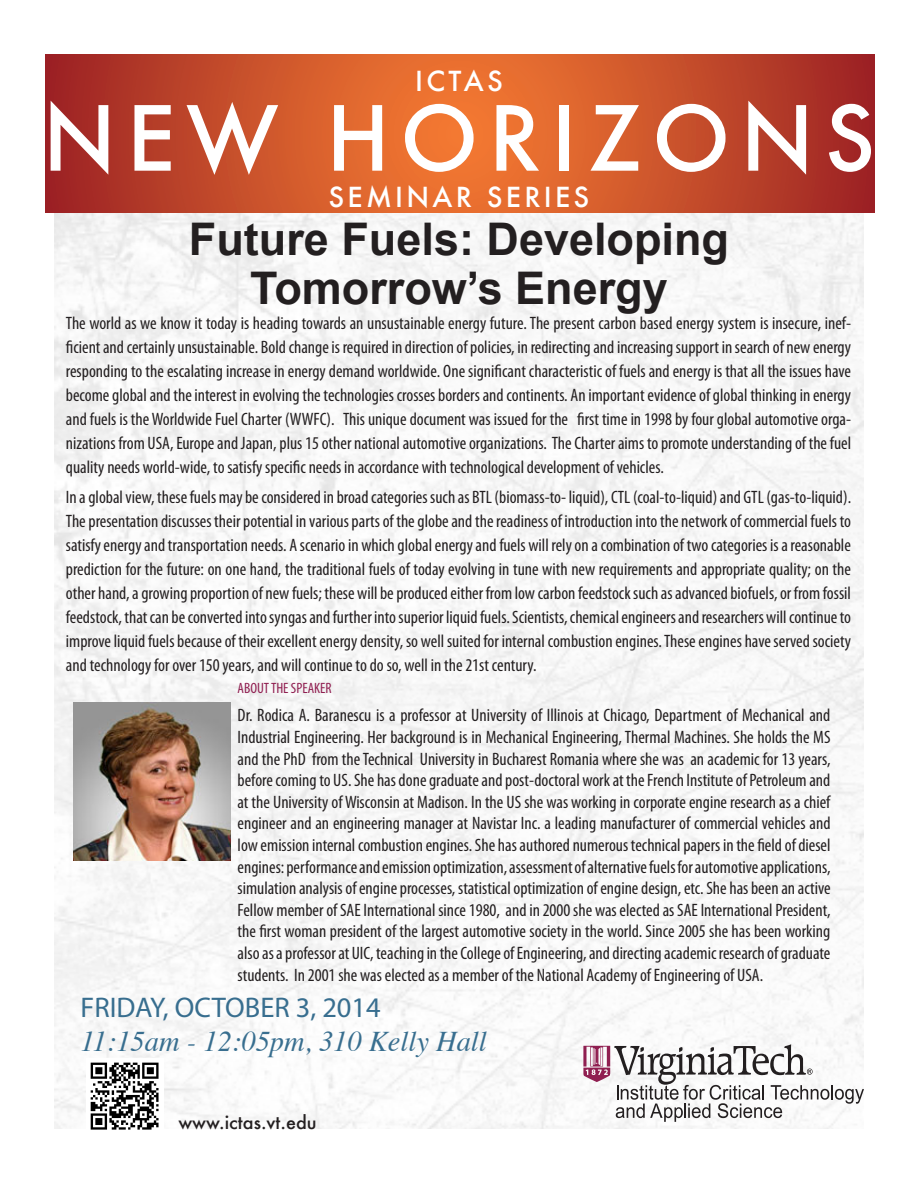
<style>
.page{position:relative;width:918px;height:1188px;background:#fff}
.page>*{position:absolute;margin:0;border:0;box-sizing:border-box;transform-origin:0 0}
.t1{font:500 87px "Futura";letter-spacing:.12em;color:#fff}
.t2{font:700 45px "Arial";color:#231f20}
.t3{font:italic 28.5px "Times";color:#386e8f}
.t4{font:28.5px "Myriad Pro";color:#386e8f}
.t5{font:500 27px "Futura";letter-spacing:.12em;color:#fff}
.t6{font:condensed 18px/24px "Myriad Pro";color:#231f20;text-align:justify}
.t7{font:500 18px "Futura";color:#231f20}
.t8{font:condensed 15px "Myriad Pro";color:#901f51}
</style>
<div class="page">
<svg style="left:583px;top:1044px;width:281px;height:78px"></svg>
<img style="left:90px;top:1062px;width:69px;height:68px">
<svg style="left:45px;top:54px;width:830px;height:159px;background:#c9502b"></svg>
<img style="left:73px;top:703px;width:158px;height:158px">
<p class="t5" style="left:415px;top:63px;width:89px">ICTAS</p>
<p class="t1" style="left:43px;top:79px;width:834px">NEW HORIZONS</p>
<p class="t5" style="left:329px;top:178px;width:262px">SEMINAR SERIES</p>
<p class="t2" style="left:189px;top:209px;width:542px">Future Fuels: Developing</p>
<p class="t2" style="left:250px;top:259px;width:419px">Tomorrow’s Energy</p>
<p class="t6" style="left:66px;top:310px;width:787px">The world as we know it today is heading towards an unsustainable energy future. The present carbon based energy system is insecure, inef&shy;ficient and certainly unsustainable. Bold change is required in direction of policies, in redirecting and increasing support in search of new energy responding to the escalating increase in energy demand worldwide. One significant characteristic of fuels and energy is that all the issues have become global and the interest in evolving the technologies crosses borders and continents. An important evidence of global thinking in energy and fuels is the Worldwide Fuel Charter (WWFC). This unique document was issued for the first time in 1998 by four global automotive orga&shy;nizations from USA, Europe and Japan, plus 15 other national automotive organizations. The Charter aims to promote understanding of the fuel quality needs world-wide, to satisfy specific needs in accordance with technological development of vehicles.</p>
<p class="t6" style="left:66px;top:485px;width:787px">In a global view, these fuels may be considered in broad categories such as BTL (biomass-to- liquid), CTL (coal-to-liquid) and GTL (gas-to-liquid).<br>The presentation discusses their potential in various parts of the globe and the readiness of introduction into the network of commercial fuels to satisfy energy and transportation needs. A scenario in which global energy and fuels will rely on a combination of two categories is a reasonable prediction for the future: on one hand, the traditional fuels of today evolving in tune with new requirements and appropriate quality; on the other hand, a growing proportion of new fuels; these will be produced either from low carbon feedstock such as advanced biofuels, or from fossil feedstock, that can be converted into syngas and further into superior liquid fuels. Scientists, chemical engineers and researchers will continue to improve liquid fuels because of their excellent energy density, so well suited for internal combustion engines. These engines have served society and technology for over 150 years, and will continue to do so, well in the 21st century.</p>
<p class="t8" style="left:238px;top:679px;width:96px">ABOUT THE SPEAKER</p>
<p class="t6" style="left:238px;top:704px;width:595px;line-height:21.6px">Dr. Rodica A. Baranescu is a professor at University of Illinois at Chicago, Department of Mechanical and Industrial Engineering. Her background is in Mechanical Engineering, Thermal Machines. She holds the MS and the PhD from the Technical University in Bucharest Romania where she was an academic for 13 years, before coming to US. She has done graduate and post-doctoral work at the French Institute of Petroleum and at the University of Wisconsin at Madison. In the US she was working in corporate engine research as a chief engineer and an engineering manager at Navistar Inc. a leading manufacturer of commercial vehicles and low emission internal combustion engines. She has authored numerous technical papers in the field of diesel engines: performance and emission optimization, assessment of alternative fuels for automotive applications, simulation analysis of engine processes, statistical optimization of engine design, etc. She has been an active Fellow member of SAE International since 1980, and in 2000 she was elected as SAE International President, the first woman president of the largest automotive society in the world. Since 2005 she has been working also as a professor at UIC, teaching in the College of Engineering, and directing academic research of graduate students. In 2001 she was elected as a member of the National Academy of Engineering of USA.</p>
<p class="t4" style="left:80px;top:990px;width:302px">FRIDAY, OCTOBER 3, 2014</p>
<p class="t3" style="left:80px;top:1017px;width:408px">11:15am - 12:05pm, 310 Kelly Hall</p>
<p class="t7" style="left:178px;top:1110px;width:140px">www.ictas.vt.edu</p>
</div>
